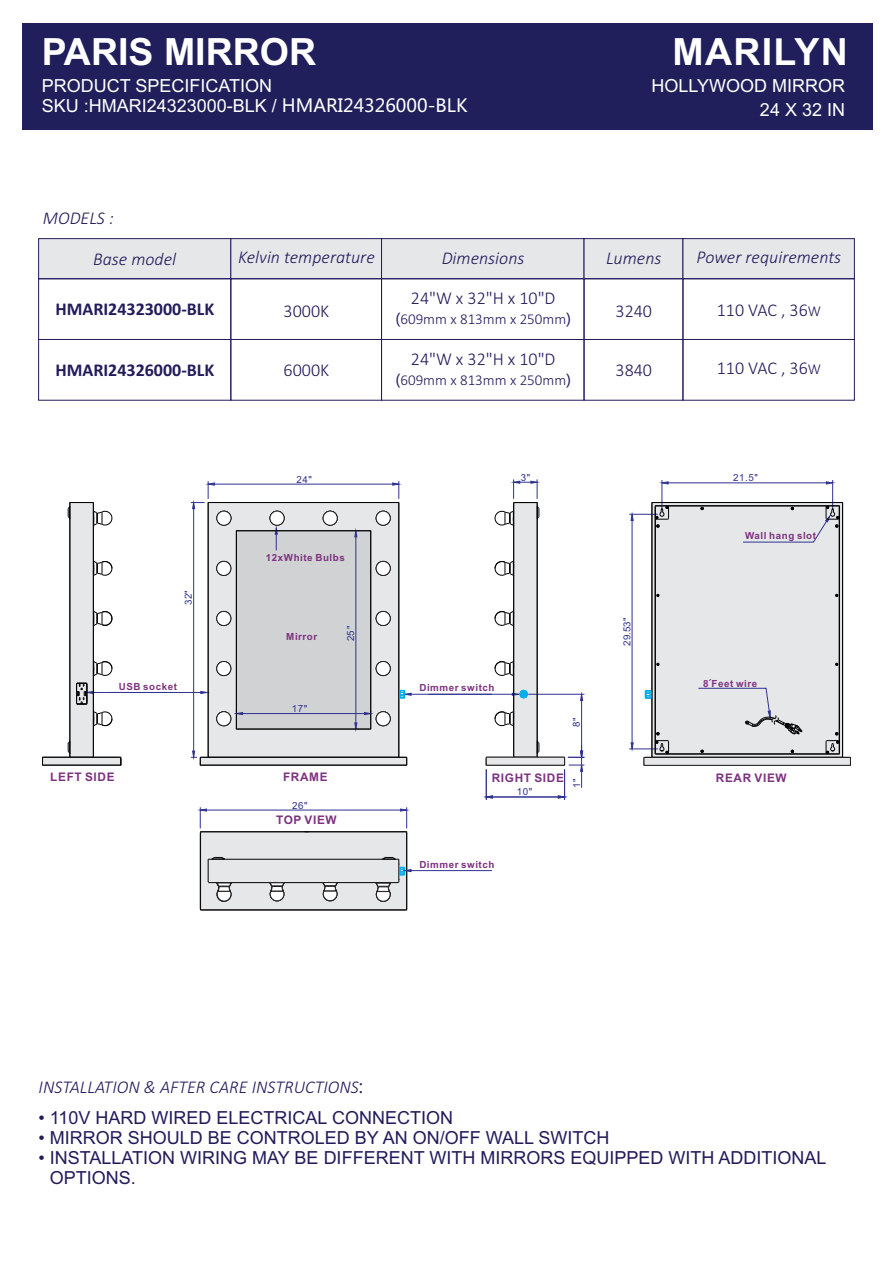
<style>
.page{position:relative;width:893px;height:1263px;background:#fff}
.page>*{position:absolute;margin:0;border:0;box-sizing:border-box;transform-origin:0 0}
.t1{font:700 37.5px "Arial";color:#fff}
.t2{font:700 37.5px "Arial";letter-spacing:.035em;color:#fff}
.t3{font:18px/20.1px "Arial";color:#221c5b}
.t4{font:italic 300 18px "Calibri";color:#221c5b}
.t5{font:18px/23.7px "Arial";color:#fff;text-align:right}
.t6{font:300 18px "Calibri";color:#221c5b}
.t7{font:700 18px "Calibri";color:#221c5b}
.t8{font:300 15px "Calibri";color:#221c5b}
.t9{font:700 11.85px "Arial";letter-spacing:.055em;color:#7d3280}
.t10{font:700 9.75px "Arial";letter-spacing:.055em;color:#7d3280}
.t11{font:9.75px "Arial";letter-spacing:.055em;color:#2f3291}
.s1{font-family:"Microsoft Ya Hei"}
.s2{font-family:"Microsoft Ya Hei";font-weight:400}
.s3{font-size:15px}
.s4{font-family:"Microsoft Ya Hei";font-weight:400;font-style:normal}
</style>
<div class="page">
<div style="left:38px;top:238px;width:817px;height:40px;background:#e6e7e9"></div>
<div style="left:38px;top:278px;width:193px;height:62px;border:1px solid #221c5b"></div>
<div style="left:38px;top:339px;width:193px;height:62px;border:1px solid #221c5b"></div>
<div style="left:230px;top:278px;width:152px;height:62px;border:1px solid #221c5b"></div>
<div style="left:230px;top:339px;width:152px;height:62px;border:1px solid #221c5b"></div>
<div style="left:381px;top:278px;width:203px;height:62px;border:1px solid #221c5b"></div>
<div style="left:381px;top:339px;width:203px;height:62px;border:1px solid #221c5b"></div>
<div style="left:584px;top:278px;width:99px;height:62px;border:1px solid #221c5b"></div>
<div style="left:584px;top:339px;width:99px;height:62px;border:1px solid #221c5b"></div>
<div style="left:683px;top:278px;width:172px;height:62px;border:1px solid #221c5b"></div>
<div style="left:683px;top:339px;width:172px;height:62px;border:1px solid #221c5b"></div>
<div style="left:652px;top:503px;width:190px;height:184px;background:#e6e7e9"></div>
<div style="left:207px;top:730px;width:193px;height:21px;background:#e6e7e9"></div>
<hr style="left:661px;top:480px;width:1px;height:30px;background:#2f3291">
<hr style="left:832px;top:480px;width:1px;height:30px;background:#2f3291">
<hr style="left:668px;top:482px;width:158px;height:1px;background:#2f3291">
<svg style="left:661px;top:482px;width:7px;height:2px"></svg>
<svg style="left:826px;top:482px;width:7px;height:2px"></svg>
<hr style="left:632px;top:520px;width:1px;height:223px;background:#2f3291">
<hr style="left:193px;top:509px;width:1px;height:242px;background:#2f3291">
<hr style="left:486px;top:769px;width:1px;height:31px;background:#2f3291">
<hr style="left:564px;top:769px;width:1px;height:31px;background:#2f3291">
<hr style="left:492px;top:796px;width:66px;height:1px;background:#2f3291">
<svg style="left:485px;top:796px;width:8px;height:2px"></svg>
<svg style="left:558px;top:796px;width:6px;height:2px"></svg>
<hr style="left:110px;top:692px;width:91px;height:1px;background:#2f3291">
<hr style="left:411px;top:694px;width:81px;height:1px;background:#2f3291">
<hr style="left:652px;top:502px;width:190px;height:1px;background:#010303">
<hr style="left:655px;top:505px;width:184px;height:1px;background:#010303">
<hr style="left:668px;top:506px;width:159px;height:1px;background:#010303">
<hr style="left:842px;top:503px;width:1px;height:254px;background:#010303">
<hr style="left:839px;top:518px;width:1px;height:223px;background:#010303">
<svg style="left:835px;top:593px;width:4px;height:4px"></svg>
<svg style="left:656px;top:593px;width:4px;height:4px"></svg>
<svg style="left:835px;top:662px;width:4px;height:4px"></svg>
<svg style="left:700px;top:506px;width:4px;height:4px"></svg>
<svg style="left:742px;top:502px;width:102px;height:41px;background:#cacbcf"></svg>
<svg style="left:656px;top:662px;width:4px;height:4px"></svg>
<svg style="left:629px;top:502px;width:40px;height:26px"></svg>
<hr style="left:655px;top:506px;width:1px;height:248px;background:#010303">
<hr style="left:651px;top:503px;width:1px;height:254px;background:#010303">
<hr style="left:208px;top:503px;width:1px;height:254px;background:#010303">
<svg style="left:42px;top:502px;width:80px;height:264px"></svg>
<svg style="left:191px;top:751px;width:217px;height:15px;background:#bbbcbe"></svg>
<hr style="left:398px;top:503px;width:1px;height:254px;background:#010303">
<svg style="left:485px;top:479px;width:99px;height:309px"></svg>
<svg style="left:629px;top:687px;width:222px;height:79px;background:#d2d4d6"></svg>
<svg style="left:191px;top:481px;width:220px;height:249px"></svg>
<hr style="left:411px;top:870px;width:81px;height:1px;background:#2f3291">
<svg style="left:199px;top:807px;width:212px;height:104px"></svg>
<div style="left:22px;top:23px;width:850px;height:106px;background:#201f5b"></div>
<h1 class="t1" style="left:42px;top:38px;width:276px">PARIS MIRROR</h1>
<p class="t5" style="left:42px;top:77px;width:427px;line-height:20.5px;text-align:left">PRODUCT SPECIFICATION<br>SKU :HMARI24323000-BLK / <span class="s1">HMARI24326000-BLK</span></p>
<h1 class="t2" style="left:672px;top:38px;width:177px">MARILYN</h1>
<p class="t5" style="left:651px;top:75px;width:195px">HOLLYWOOD MIRROR<br>24 X 32 IN</p>
<p class="t4" style="left:43px;top:210px;width:72px">MODELS :</p>
<p class="t4" style="left:93px;top:251px;width:85px">Base model</p>
<p class="t4" style="left:238px;top:250px;width:138px">Kelvin temperature</p>
<p class="t4" style="left:442px;top:251px;width:84px">Dimensions</p>
<p class="t7" style="left:55px;top:301px;width:161px">HMARI24323000-BLK</p>
<p class="t6" style="left:411px;top:290px;width:146px">24"W x 32"H x 10"D</p>
<p class="t8" style="left:395px;top:313px;width:177px"><span class="s2">(</span>609mm x 813mm x 250mm<span class="s2">)</span></p>
<p class="t6" style="left:284px;top:304px;width:47px">3000K</p>
<p class="t7" style="left:55px;top:362px;width:161px">HMARI24326000-BLK</p>
<p class="t6" style="left:284px;top:362px;width:47px">6000K</p>
<p class="t6" style="left:411px;top:351px;width:146px">24"W x 32"H x 10"D</p>
<p class="t8" style="left:395px;top:373px;width:177px"><span class="s2">(</span>609mm x 813mm x 250mm<span class="s2">)</span></p>
<p class="t4" style="left:606px;top:251px;width:57px">Lumens</p>
<p class="t6" style="left:616px;top:304px;width:38px">3240</p>
<p class="t6" style="left:616px;top:362px;width:38px">3840</p>
<p class="t11" style="left:185px;top:605px;width:16px;rotate:-90deg">32"</p>
<p class="t10" style="left:119px;top:682px;width:60px">USB socket</p>
<p class="t9" style="left:50px;top:773px;width:66px">LEFT SIDE</p>
<p class="t11" style="left:296px;top:476px;width:17px">24"</p>
<p class="t11" style="left:521px;top:474px;width:11px">3"</p>
<p class="t10" style="left:266px;top:554px;width:80px">12xWhite Bulbs</p>
<p class="t10" style="left:286px;top:632px;width:32px">Mirror</p>
<p class="t11" style="left:292px;top:705px;width:17px">17"</p>
<p class="t11" style="left:347px;top:641px;width:17px;rotate:-90deg">25"</p>
<p class="t10" style="left:419px;top:684px;width:77px">Dimmer switch</p>
<p class="t11" style="left:573px;top:727px;width:11px;rotate:-90deg">8"</p>
<p class="t9" style="left:283px;top:773px;width:46px">FRAME</p>
<p class="t9" style="left:492px;top:773px;width:74px">RIGHT SIDE</p>
<p class="t11" style="left:292px;top:801px;width:17px">26"</p>
<p class="t9" style="left:276px;top:815px;width:62px">TOP VIEW</p>
<p class="t11" style="left:517px;top:788px;width:17px">10"</p>
<p class="t11" style="left:573px;top:787px;width:10px;rotate:-90deg">1"</p>
<p class="t10" style="left:419px;top:860px;width:77px">Dimmer switch</p>
<p class="t11" style="left:623px;top:646px;width:30px;rotate:-90deg">29.53"</p>
<p class="t4" style="left:697px;top:249px;width:146px">Power requirements</p>
<p class="t6" style="left:717px;top:302px;width:106px">110 VAC , 36<span class="s3">W</span></p>
<p class="t6" style="left:717px;top:361px;width:106px">110 VAC , 36<span class="s3">W</span></p>
<p class="t11" style="left:733px;top:474px;width:26px">21.5"</p>
<p class="t10" style="left:745px;top:532px;width:72px">Wall hang slot</p>
<p class="t10" style="left:703px;top:680px;width:56px">8<span class="s1">´</span>Feet wire</p>
<p class="t9" style="left:716px;top:773px;width:72px">REAR VIEW</p>
<p class="t4" style="left:39px;top:1080px;width:326px">INSTALLATION &amp; AFTER CARE INSTRUCTIONS<span class="s4">:</span></p>
<p class="t3" style="left:39px;top:1109px;width:416px">• 110V HARD WIRED ELECTRICAL CONNECTION</p>
<p class="t3" style="left:39px;top:1129px;width:572px">• MIRROR SHOULD BE CONTROLED BY AN ON/OFF WALL SWITCH</p>
<p class="t3" style="left:50px;top:1149px;width:778px;text-indent:-11px">• INSTALLATION WIRING MAY BE DIFFERENT WITH MIRRORS EQUIPPED WITH ADDITIONAL<br>OPTIONS.</p>
</div>
